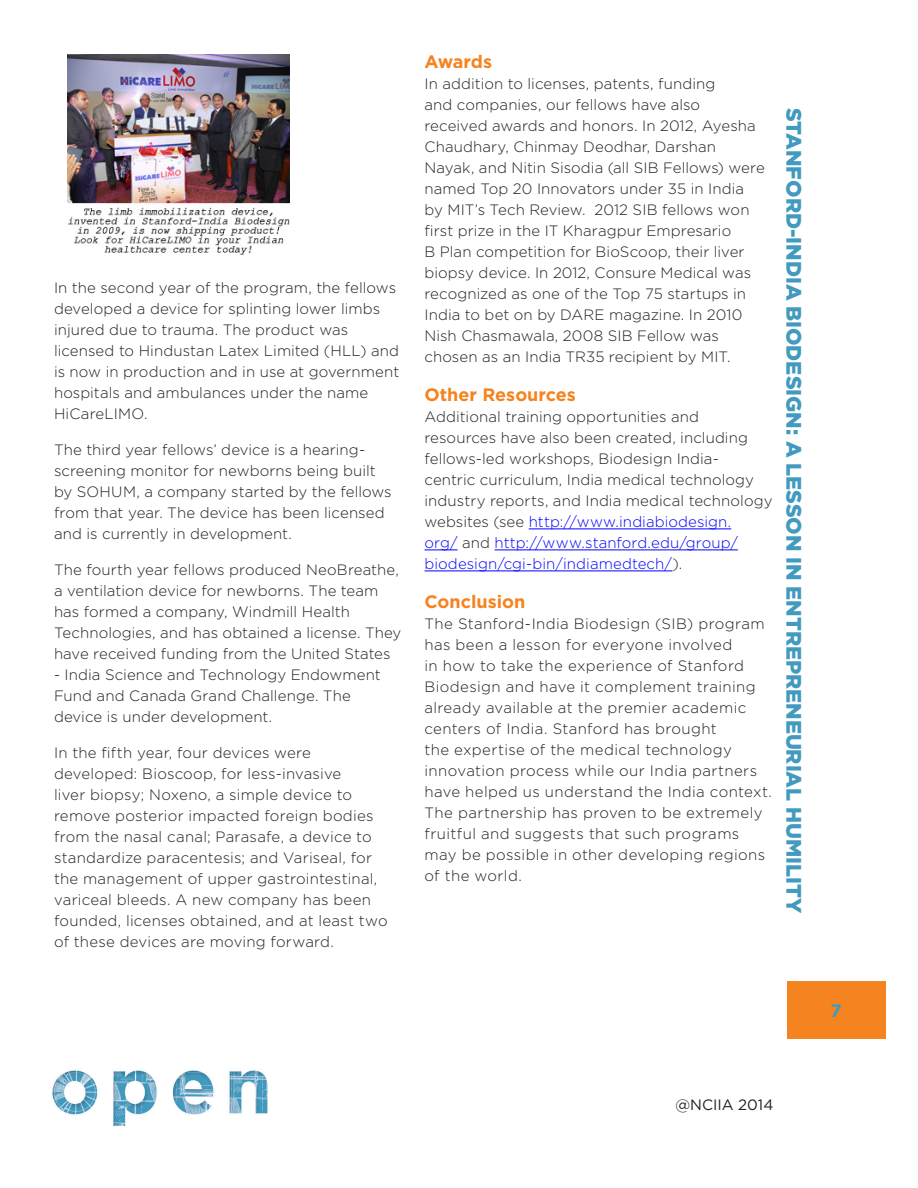
<style>
.page{position:relative;width:918px;height:1188px;background:#fff}
.page>*{position:absolute;margin:0;border:0;box-sizing:border-box;transform-origin:0 0}
.t1{font:900 21px "Gotham";color:#429abf}
.SECTION_HEADER{font:700 18px "Gotham";color:#f58320}
.t2{font:700 18px "Gotham";color:#429abf}
.BODY_TEXT{font:300 15px/21px "Gotham";letter-spacing:.01em;color:#231f20}
.t3{font:15px "Gotham";color:#231f20}
.s1{color:#00f}
</style>
<div class="page">
<div style="left:787px;top:981px;width:99px;height:58px;background:#f58320"></div>
<img style="left:52px;top:1070px;width:216px;height:56px">
<img style="left:68px;top:54px;width:222px;height:201px">
<hr style="left:529px;top:529px;width:202px;height:1px;background:#00f">
<hr style="left:424px;top:550px;width:34px;height:1px;background:#00f">
<hr style="left:495px;top:550px;width:243px;height:1px;background:#00f">
<hr style="left:424px;top:571px;width:248px;height:1px;background:#00f">
<p class="BODY_TEXT" style="left:54px;top:277px;width:347px">In the second year of the program, the fellows developed a device for splinting lower limbs injured due to trauma. The product was licensed to Hindustan Latex Limited (HLL) and is now in production and in use at government hospitals and ambulances under the name HiCareLIMO.</p>
<p class="BODY_TEXT" style="left:54px;top:439px;width:339px">The third year fellows’ device is a hearing&shy;screening monitor for newborns being built by SOHUM, a company started by the fellows from that year. The device has been licensed and is currently in development.</p>
<p class="BODY_TEXT" style="left:54px;top:559px;width:349px">The fourth year fellows produced NeoBreathe, a ventilation device for newborns. The team has formed a company, Windmill Health Technologies, and has obtained a license. They have received funding from the United States</p>
<p class="BODY_TEXT" style="left:54px;top:664px;width:328px">- India Science and Technology Endowment<br>Fund and Canada Grand Challenge. The device is under development.</p>
<p class="BODY_TEXT" style="left:54px;top:742px;width:335px">In the fifth year, four devices were developed: Bioscoop, for less-invasive<br>liver biopsy; Noxeno, a simple device to remove posterior impacted foreign bodies from the nasal canal; Parasafe, a device to standardize paracentesis; and Variseal, for the management of upper gastrointestinal, variceal bleeds. A new company has been founded, licenses obtained, and at least two of these devices are moving forward.</p>
<p class="SECTION_HEADER" style="left:424px;top:50px;width:69px">Awards</p>
<p class="BODY_TEXT" style="left:424px;top:73px;width:342px">In addition to licenses, patents, funding<br>and companies, our fellows have also received awards and honors. In 2012, Ayesha Chaudhary, Chinmay Deodhar, Darshan Nayak, and Nitin Sisodia (all SIB Fellows) were named Top 20 Innovators under 35 in India by MIT’s Tech Review. 2012 SIB fellows won first prize in the IT Kharagpur Empresario<br>B Plan competition for BioScoop, their liver biopsy device. In 2012, Consure Medical was recognized as one of the Top 75 startups in India to bet on by DARE magazine. In 2010<br>Nish Chasmawala, 2008 SIB Fellow was chosen as an India TR35 recipient by MIT.</p>
<p class="SECTION_HEADER" style="left:424px;top:383px;width:153px">Other Resources</p>
<p class="BODY_TEXT" style="left:424px;top:406px;width:349px">Additional training opportunities and resources have also been created, including fellows-led workshops, Biodesign India&shy;centric curriculum, India medical technology industry reports, and India medical technology websites (see <span class="s1">http://www.indiabiodesign.<br>org/</span> and <span class="s1">http://www.stanford.edu/group/ biodesign/cgi-bin/indiamedtech/</span>).</p>
<p class="SECTION_HEADER" style="left:424px;top:590px;width:102px">Conclusion</p>
<p class="BODY_TEXT" style="left:424px;top:613px;width:349px">The Stanford-India Biodesign (SIB) program has been a lesson for everyone involved<br>in how to take the experience of Stanford Biodesign and have it complement training already available at the premier academic centers of India. Stanford has brought<br>the expertise of the medical technology innovation process while our India partners have helped us understand the India context.<br>The partnership has proven to be extremely fruitful and suggests that such programs may be possible in other developing regions of the world.</p>
<h1 class="t1" style="left:809px;top:108px;width:806px;rotate:90deg">STANFORD-INDIA BIODESIGN: A LESSON IN ENTREPRENEURIAL HUMILITY</h1>
<p class="t2" style="left:831px;top:999px;width:13px">7</p>
<p class="t3" style="left:676px;top:1095px;width:99px">@NCIIA 2014</p>
</div>
